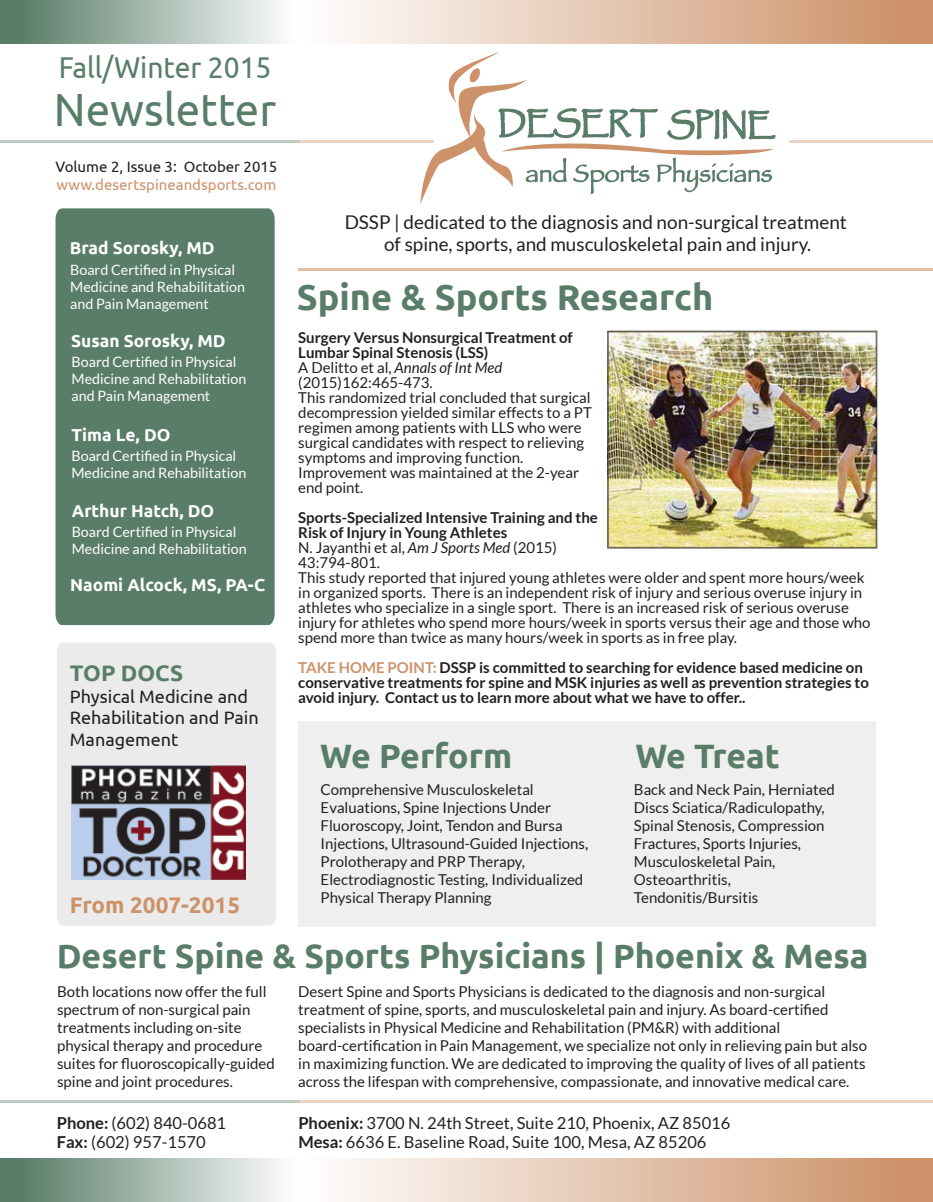
<style>
.page{position:relative;width:933px;height:1202px;background:#fff}
.page>*{position:absolute;margin:0;border:0;box-sizing:border-box;transform-origin:0 0}
.t1{font:46.5px "Ubuntu";color:#597d69;scale:.94 1}
.t2{font:700 36px "Ubuntu";color:#597d69}
.t3{font:700 33.75px "Ubuntu";color:#597d69}
.t4{font:30px "Ubuntu";color:#597d69;scale:.94 1}
.t5{font:700 22.5px "Ubuntu";color:#cd926a}
.t6{font:700 22.5px "Ubuntu";color:#597d69}
.t7{font:18.9px/22.6px "Lato";color:#231f20;text-align:center}
.t8{font:18px/21.6px "Ubuntu";color:#231f20}
.t9{font:700 17.25px "Ubuntu";color:#fff}
.t10{font:16.5px/19.8px "Lato";color:#231f20}
.t11{font:15px/18px "Lato";color:#231f20}
.t12{font:700 15px/15px "Lato";color:#231f20}
.t13{font:15px "Ubuntu";color:#cd926a}
.t14{font:15px "Ubuntu";color:#231f20}
.t15{font:14.25px/17.1px "Lato";color:#fff}
.s1{font-weight:700}
.s2{font-style:italic}
.s3{color:#cd926a}
</style>
<div class="page">
<hr style="left:0;top:141px;width:298px;height:2px;background:#597d69">
<hr style="left:298px;top:141px;width:634px;height:2px;background:#cd926a">
<div style="left:434px;top:133px;width:354px;height:18px;background:#fff"></div>
<hr style="left:0;top:1100px;width:299px;height:2px;background:#597d69">
<hr style="left:299px;top:1100px;width:633px;height:2px;background:#cd926a">
<div style="left:55px;top:208px;width:219px;height:417px;background:#597d69"></div>
<div style="left:57px;top:642px;width:219px;height:283px;background:#ebebec;border-radius:7px"></div>
<img style="left:609px;top:333px;width:265px;height:213px">
<div style="left:298px;top:721px;width:577px;height:205px;background:#efeff0"></div>
<img style="left:71px;top:765px;width:174px;height:114px">
<div style="left:0;top:1158px;width:298px;height:44px;background:linear-gradient(to right,#4f7560,#fdfefe)"></div>
<div style="left:298px;top:1158px;width:634px;height:44px;background:linear-gradient(to right,#fff,#cb8d63)"></div>
<div style="left:0;top:0;width:298px;height:43px;background:linear-gradient(to right,#4f7560,#fefefe)"></div>
<div style="left:298px;top:0;width:634px;height:43px;background:linear-gradient(to right,#fff,#cb8d63)"></div>
<hr style="left:298px;top:268px;width:634px;height:3px;background:#cd926a">
<svg style="left:420px;top:52px;width:355px;height:152px"></svg>
<h3 class="t4" style="left:59px;top:49px;width:228px">Fall/Winter 2015</h3>
<h1 class="t1" style="left:54px;top:82px;width:238px">Newsletter</h1>
<p class="t14" style="left:55px;top:158px;width:223px">Volume 2, Issue 3: October 2015</p>
<p class="t13" style="left:57px;top:176px;width:221px">www.desertspineandsports.com</p>
<p class="t9" style="left:70px;top:238px;width:146px">Brad Sorosky, MD</p>
<p class="t15" style="left:70px;top:261px;width:176px">Board Certified in Physical<br>Medicine and Rehabilitation and Pain Management</p>
<p class="t9" style="left:71px;top:330px;width:156px">Susan Sorosky, MD</p>
<p class="t15" style="left:72px;top:353px;width:176px">Board Certified in Physical<br>Medicine and Rehabilitation and Pain Management</p>
<p class="t9" style="left:72px;top:424px;width:100px">Tima Le, DO</p>
<p class="t15" style="left:71px;top:447px;width:176px">Board Certified in Physical<br>Medicine and Rehabilitation</p>
<p class="t9" style="left:72px;top:500px;width:144px">Arthur Hatch, DO</p>
<p class="t15" style="left:72px;top:523px;width:176px">Board Certified in Physical<br>Medicine and Rehabilitation</p>
<p class="t9" style="left:70px;top:574px;width:196px">Naomi Alcock, MS, PA-C</p>
<h3 class="t6" style="left:70px;top:659px;width:115px">TOP DOCS</h3>
<p class="t8" style="left:70px;top:684px;width:190px">Physical Medicine and<br>Rehabilitation and Pain<br>Management</p>
<h3 class="t5" style="left:70px;top:891px;width:172px">From 2007-2015</h3>
<p class="t7" style="left:344px;top:210px;width:503px">DSSP | dedicated to the diagnosis and non-surgical treatment of spine, sports, and musculoskeletal pain and injury.</p>
<h2 class="t2" style="left:297px;top:275px;width:417px">Spine &amp; Sports Research</h2>
<p class="t11" style="left:298px;top:330px;width:295px;line-height:15px"><span class="s1">Surgery Versus Nonsurgical Treatment of Lumbar Spinal Stenosis (LSS)<br></span>A Delitto et al, <span class="s2">Annals of Int Med </span>(2015)162:465-473.<br>This randomized trial concluded that surgical decompression yielded similar effects to a PT regimen among patients with LLS who were surgical candidates with respect to relieving symptoms and improving function.<br>Improvement was maintained at the 2-year end point.</p>
<p class="t11" style="left:298px;top:510px;width:573px;line-height:15px"><span class="s1">Sports-Specialized Intensive Training and the<br>Risk of Injury in Young Athletes<br></span>N. Jayanthi et al, <span class="s2">Am J Sports Med</span> (2015)<br>43:794-801.<br>This study reported that injured young athletes were older and spent more hours/week in organized sports. There is an independent risk of injury and serious overuse injury in athletes who specialize in a single sport. There is an increased risk of serious overuse injury for athletes who spend more hours/week in sports versus their age and those who spend more than twice as many hours/week in sports as in free play.</p>
<p class="t12" style="left:298px;top:660px;width:572px"><span class="s3">TAKE HOME POINT:</span> DSSP is committed to searching for evidence based medicine on conservative treatments for spine and MSK injuries as well as prevention strategies to avoid injury. Contact us to learn more about what we have to offer..</p>
<h3 class="t3" style="left:320px;top:736px;width:193px">We Perform</h3>
<h3 class="t3" style="left:635px;top:736px;width:146px">We Treat</h3>
<p class="t11" style="left:320px;top:780px;width:269px">Comprehensive Musculoskeletal Evaluations, Spine Injections Under Fluoroscopy, Joint, Tendon and Bursa Injections, Ultrasound-Guided Injections, Prolotherapy and PRP Therapy, Electrodiagnostic Testing, Individualized Physical Therapy Planning</p>
<p class="t11" style="left:633px;top:780px;width:202px">Back and Neck Pain, Herniated<br>Discs Sciatica/Radiculopathy,<br>Spinal Stenosis, Compression<br>Fractures, Sports Injuries,<br>Musculoskeletal Pain,<br>Osteoarthritis,<br>Tendonitis/Bursitis</p>
<h3 class="t3" style="left:57px;top:936px;width:812px">Desert Spine &amp; Sports Physicians | Phoenix &amp; Mesa</h3>
<p class="t11" style="left:298px;top:982px;width:570px">Desert Spine and Sports Physicians is dedicated to the diagnosis and non-surgical treatment of spine, sports, and musculoskeletal pain and injury. As board-certified specialists in Physical Medicine and Rehabilitation (PM&amp;R) with additional board-certification in Pain Management, we specialize not only in relieving pain but also in maximizing function. We are dedicated to improving the quality of lives of all patients across the lifespan with comprehensive, compassionate, and innovative medical care.</p>
<p class="t11" style="left:57px;top:982px;width:219px">Both locations now offer the full spectrum of non-surgical pain treatments including on-site physical therapy and procedure suites for fluoroscopically-guided spine and joint procedures.</p>
<p class="t10" style="left:57px;top:1112px;width:171px"><span class="s1">Phone:</span> (602) 840-0681<br><span class="s1">Fax:</span> (602) 957-1570</p>
<p class="t10" style="left:298px;top:1112px;width:433px"><span class="s1">Phoenix:</span> 3700 N. 24th Street, Suite 210, Phoenix, AZ 85016<br><span class="s1">Mesa:</span> 6636 E. Baseline Road, Suite 100, Mesa, AZ 85206</p>
</div>
